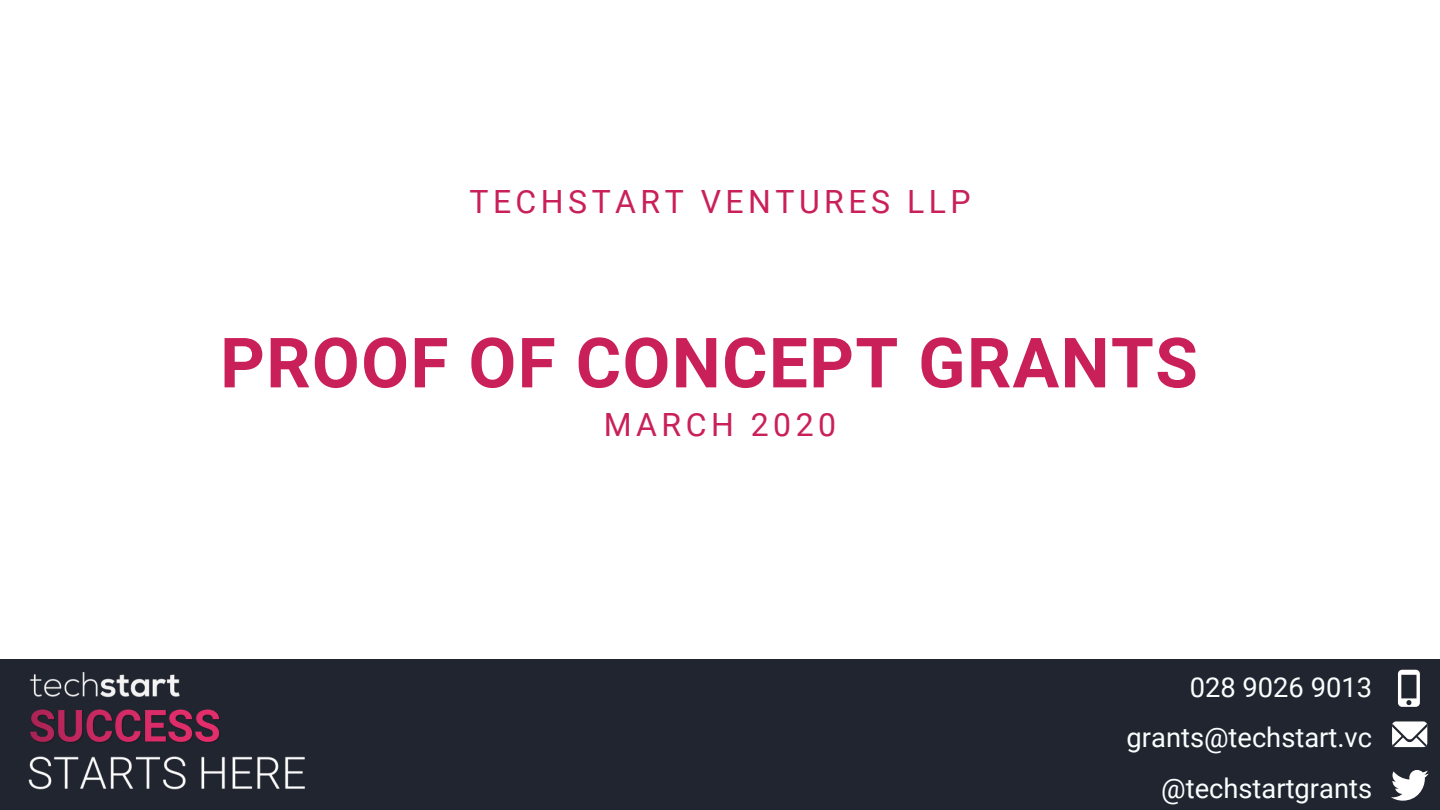
<style>
.page{position:relative;width:1440px;height:810px;background:#fff}
.page>*{position:absolute;margin:0;border:0;box-sizing:border-box;transform-origin:0 0}
.t1{font:700 69.4px "Roboto";letter-spacing:.02em;color:#ca2059}
.t2{font:32px "Roboto";letter-spacing:.14em;color:#ca2059}
.t3{font:27.3px/50.6px "Roboto";color:#f9ffff;text-align:right}
</style>
<div class="page">
<div style="left:0;top:659px;width:1440px;height:151px;background:#21252f"></div>
<svg style="left:1391px;top:770px;width:38px;height:31px"></svg>
<svg style="left:1392px;top:722px;width:35px;height:25px"></svg>
<svg style="left:1398px;top:670px;width:22px;height:37px"></svg>
<img style="left:28px;top:673px;width:277px;height:117px">
<p class="t2" style="left:469px;top:183px;width:503px">TECHSTART VENTURES LLP</p>
<h1 class="t1" style="left:220px;top:323px;width:979px">PROOF OF CONCEPT GRANTS</h1>
<p class="t2" style="left:604px;top:406px;width:234px">MARCH 2020</p>
<p class="t3" style="left:1127px;top:662px;width:247px">028 9026 9013 grants@techstart.vc @techstartgrants</p>
</div>
